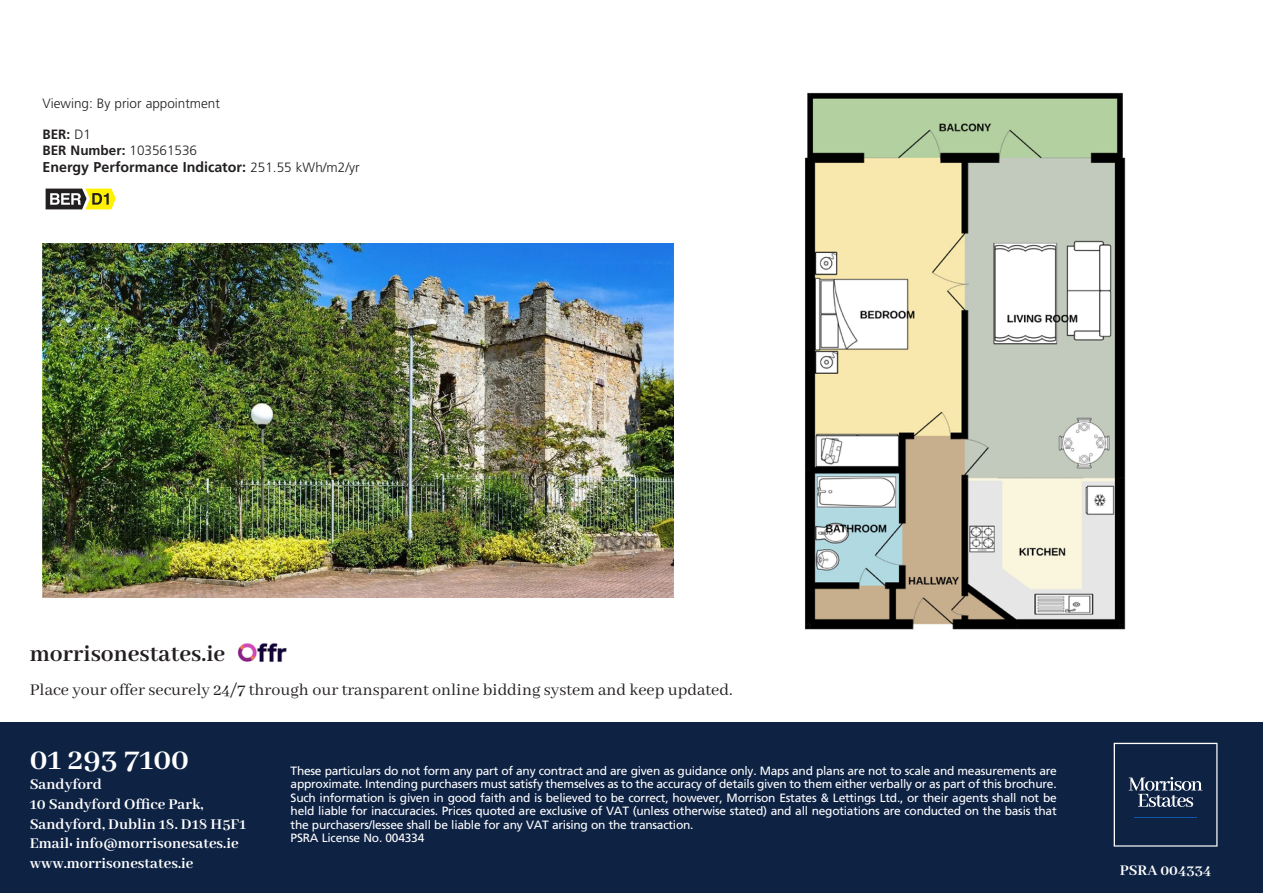
<style>
.page{position:relative;width:1263px;height:893px;background:#fff}
.page>*{position:absolute;margin:0;border:0;box-sizing:border-box;transform-origin:0 0}
.t1{font:700 33px "Abhaya Libre";color:#fff}
.t2{font:700 25.5px "Abhaya Libre";color:#231f20}
.t3{font:18px "Abhaya Libre";color:#231f20}
.t4{font:700 16.5px "Abhaya Libre";color:#fff}
.t5{font:700 16.2px "Abhaya Libre";color:#fff}
.introduction_para_gr{font:700 14.25px "Frutiger LT Std";color:#231f20}
.introduction_para_gr-2{font:300 13.5px "Frutiger LT Std";color:#231f20}
.introduction_para_gr-3{font:700 13.5px "Frutiger LT Std";color:#231f20}
.tabbed_txt_greg{font:12px/13.5px "Frutiger LT Std";letter-spacing:-.02em;color:#fff;text-align:justify}
.s1{font-weight:300}
.s2{font-weight:300;font-size:13.5px}
</style>
<div class="page">
<img style="left:805px;top:92px;width:321px;height:538px">
<div style="left:0;top:723px;width:1263px;height:170px;background:#0e2244"></div>
<img style="left:237px;top:643px;width:50px;height:19px">
<svg style="left:1113px;top:742px;width:105px;height:105px"></svg>
<svg style="left:1114px;top:743px;width:103px;height:104px"></svg>
<hr style="left:1134px;top:817px;width:63px;height:1px;background:#1055a6">
<img style="left:43px;top:243px;width:631px;height:354px">
<svg style="left:45px;top:188px;width:71px;height:22px;background:#9c9753"></svg>
<p class="introduction_para_gr-2" style="left:43px;top:96px;width:179px">Viewing: By prior appointment</p>
<p class="introduction_para_gr-3" style="left:43px;top:126px;width:50px">BER: <span class="s1">D1</span></p>
<p class="introduction_para_gr-3" style="left:43px;top:142px;width:156px">BER Number: <span class="s1">103561536</span></p>
<p class="introduction_para_gr" style="left:43px;top:158px;width:319px">Energy Performance Indicator: <span class="s2">251.55 kWh/m2/yr</span></p>
<p class="t2" style="left:30px;top:639px;width:197px">morrisonestates.ie</p>
<p class="t3" style="left:30px;top:680px;width:704px">Place your offer securely 24/7 through our transparent online bidding system and keep updated.</p>
<p class="t1" style="left:30px;top:742px;width:161px">01 293 7100</p>
<p class="t4" style="left:30px;top:775px;width:74px">Sandyford</p>
<p class="t4" style="left:30px;top:795px;width:175px">10 Sandyford Office Park,</p>
<p class="t4" style="left:30px;top:815px;width:218px">Sandyford, Dublin 18. D18 H5F1</p>
<p class="t4" style="left:30px;top:835px;width:210px">Email: info@morrisonesates.ie</p>
<p class="t4" style="left:30px;top:854px;width:165px">www.morrisonestates.ie</p>
<p class="tabbed_txt_greg" style="left:291px;top:764px;width:768px">These particulars do not form any part of any contract and are given as guidance only. Maps and plans are not to scale and measurements are approximate. Intending purchasers must satisfy themselves as to the accuracy of details given to them either verbally or as part of this brochure.<br>Such information is given in good faith and is believed to be correct, however, Morrison Estates &amp; Lettings Ltd., or their agents shall not be held liable for inaccuracies. Prices quoted are exclusive of VAT (unless otherwise stated) and all negotiations are conducted on the basis that the purchasers/lessee shall be liable for any VAT arising on the transaction.</p>
<p class="tabbed_txt_greg" style="left:291px;top:831px;width:135px">PSRA License No. 004334</p>
<p class="t5" style="left:1120px;top:861px;width:93px">PSRA 004334</p>
</div>
